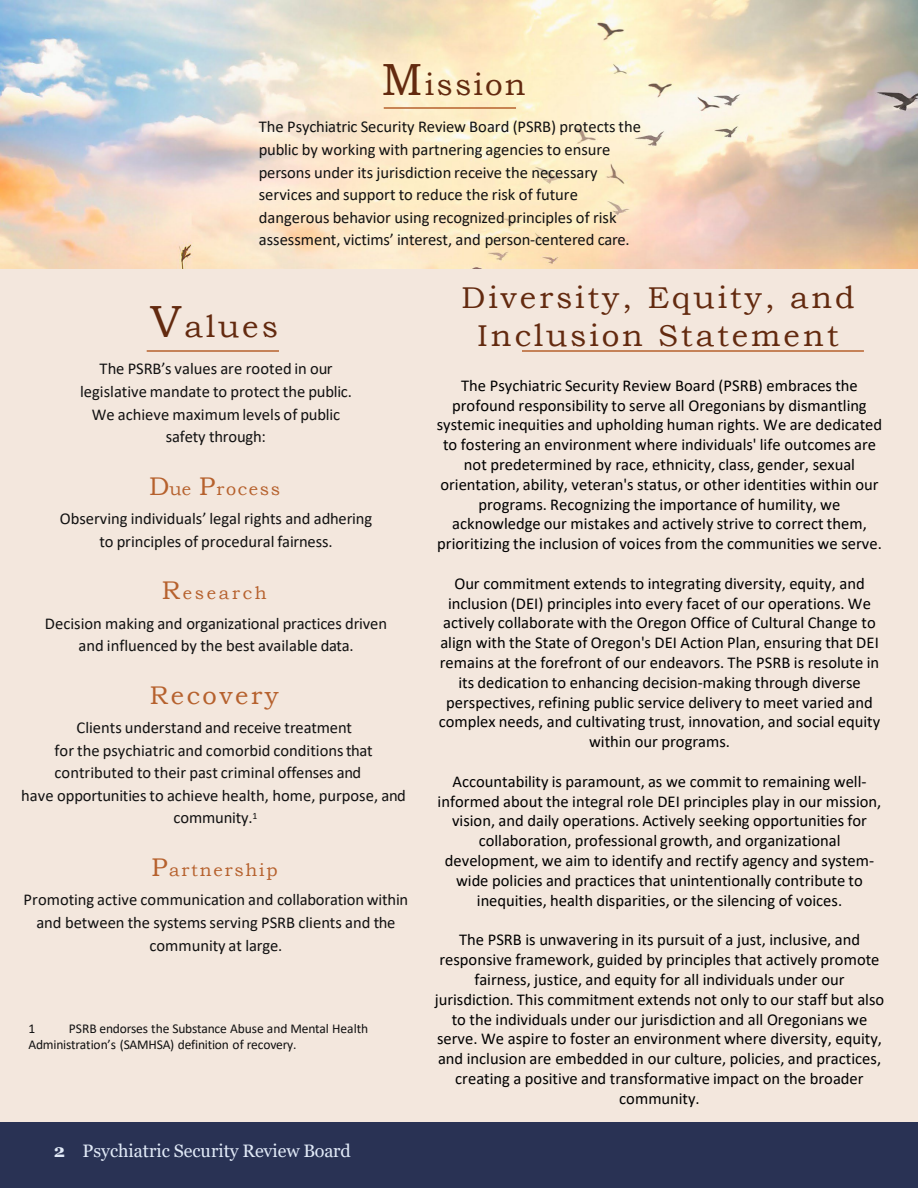
<style>
.page{position:relative;width:918px;height:1188px;background:#fff}
.page>*{position:absolute;margin:0;border:0;box-sizing:border-box;transform-origin:0 0}
.t1{font:31.5px/37.8px "Bookman Old Style";letter-spacing:.09em;color:#632a0f;text-align:center}
.t2{font:25.5px "Bookman Old Style";letter-spacing:.1em;color:#b6612d}
.t3{font:18px "Georgia";letter-spacing:-.005em;color:#e1eaf7}
.t4{font:18px "Bookman Old Style";letter-spacing:.1em;color:#b6612d}
.t5{font:18px "Bookman Old Style";letter-spacing:.15em;color:#b6612d}
.t6{font:16.5px/19.8px "Calibri";color:#000;text-align:center}
.t7{font:16.5px/22.5px "Calibri";letter-spacing:-.005em;color:#111;text-align:center}
.t8{font:13.5px/16.2px "Calibri";letter-spacing:-.015em;color:#111}
.s1{font-size:45px}
.s2{font-size:30px}
.s3{font-size:25.5px}
.s4{font-weight:700}
</style>
<div class="page">
<div style="left:0;top:1121px;width:918px;height:67px;background:#293254"></div>
<div style="left:0;top:0;width:918px;height:1122px;background:#f3e7dd"></div>
<img style="left:0;top:0;width:918px;height:269px">
<hr style="left:522px;top:350px;width:342px;height:2px;background:#b6612d">
<hr style="left:147px;top:350px;width:132px;height:2px;background:#b6612d">
<hr style="left:384px;top:107px;width:132px;height:2px;background:#b6612d">
<h2 class="t1" style="left:381px;top:66px;width:146px"><span class="s1">M</span>ission</h2>
<h2 class="t7" style="left:259px;top:115px;width:384px;text-align:left">The Psychiatric Security Review Board (PSRB) protects the public by working with partnering agencies to ensure persons under its jurisdiction receive the necessary services and support to reduce the risk of future dangerous behavior using recognized principles of risk assessment, victims’ interest, and person-centered care.</h2>
<p class="t1" style="left:461px;top:279px;width:395px"><span class="s2">D</span>iversity, <span class="s2">E</span>quity, and<br><span class="s2">I</span>nclusion <span class="s2">S</span>tatement</p>
<p class="t6" style="left:437px;top:375px;width:447px">The Psychiatric Security Review Board (PSRB) embraces the profound responsibility to serve all Oregonians by dismantling systemic inequities and upholding human rights. We are dedicated to fostering an environment where individuals' life outcomes are not predetermined by race, ethnicity, class, gender, sexual orientation, ability, veteran's status, or other identities within our programs. Recognizing the importance of humility, we acknowledge our mistakes and actively strive to correct them, prioritizing the inclusion of voices from the communities we serve.</p>
<p class="t6" style="left:439px;top:573px;width:443px">Our commitment extends to integrating diversity, equity, and inclusion (DEI) principles into every facet of our operations. We actively collaborate with the Oregon Office of Cultural Change to align with the State of Oregon's DEI Action Plan, ensuring that DEI remains at the forefront of our endeavors. The PSRB is resolute in its dedication to enhancing decision-making through diverse perspectives, refining public service delivery to meet varied and complex needs, and cultivating trust, innovation, and social equity within our programs.</p>
<p class="t6" style="left:438px;top:771px;width:445px">Accountability is paramount, as we commit to remaining well&shy;informed about the integral role DEI principles play in our mission, vision, and daily operations. Actively seeking opportunities for collaboration, professional growth, and organizational development, we aim to identify and rectify agency and system&shy;wide policies and practices that unintentionally contribute to inequities, health disparities, or the silencing of voices.</p>
<p class="t6" style="left:435px;top:930px;width:451px">The PSRB is unwavering in its pursuit of a just, inclusive, and responsive framework, guided by principles that actively promote fairness, justice, and equity for all individuals under our jurisdiction. This commitment extends not only to our staff but also to the individuals under our jurisdiction and all Oregonians we serve. We aspire to foster an environment where diversity, equity, and inclusion are embedded in our culture, policies, and practices, creating a positive and transformative impact on the broader community.</p>
<p class="t1" style="left:150px;top:308px;width:129px"><span class="s1">V</span>alues</p>
<p class="t7" style="left:80px;top:357px;width:273px">The PSRB’s values are rooted in our legislative mandate to protect the public.<br>We achieve maximumlevels of public safety through:</p>
<p class="t4" style="left:149px;top:477px;width:133px"><span class="s3">D</span>ue <span class="s3">P</span>rocess</p>
<p class="t7" style="left:60px;top:507px;width:314px">Observing individuals’ legal rights and adhering to principles of procedural fairness.</p>
<p class="t5" style="left:162px;top:581px;width:106px"><span class="s3">R</span>esearch</p>
<p class="t7" style="left:45px;top:612px;width:344px">Decision making and organizational practices driven and influenced by the best available data.</p>
<p class="t2" style="left:150px;top:679px;width:130px">Recovery</p>
<p class="t7" style="left:55px;top:716px;width:320px;text-align:left;text-indent:22px">Clients understand and receive treatment for the psychiatric and comorbid conditionsthat contributed to their past criminal offenses and</p>
<p class="t7" style="left:21px;top:784px;width:386px">have opportunities to achieve health, home, purpose, and community.<sup>1</sup></p>
<p class="t4" style="left:152px;top:858px;width:128px"><span class="s3">P</span>artnership</p>
<p class="t7" style="left:24px;top:888px;width:386px">Promoting active communication and collaboration within and between the systems serving PSRB clients and the community at large.</p>
<p class="t8" style="left:28px;top:1020px;width:341px;text-indent:40px">PSRB endorses the Substance Abuse and Mental Health<br>Administration’s (SAMHSA) definition of recovery.</p>
<p class="t8" style="left:28px;top:1020px;width:8px">1</p>
<p class="t3" style="left:54px;top:1140px;width:298px"><span class="s4">2</span> Psychiatric Security Review Board</p>
</div>
